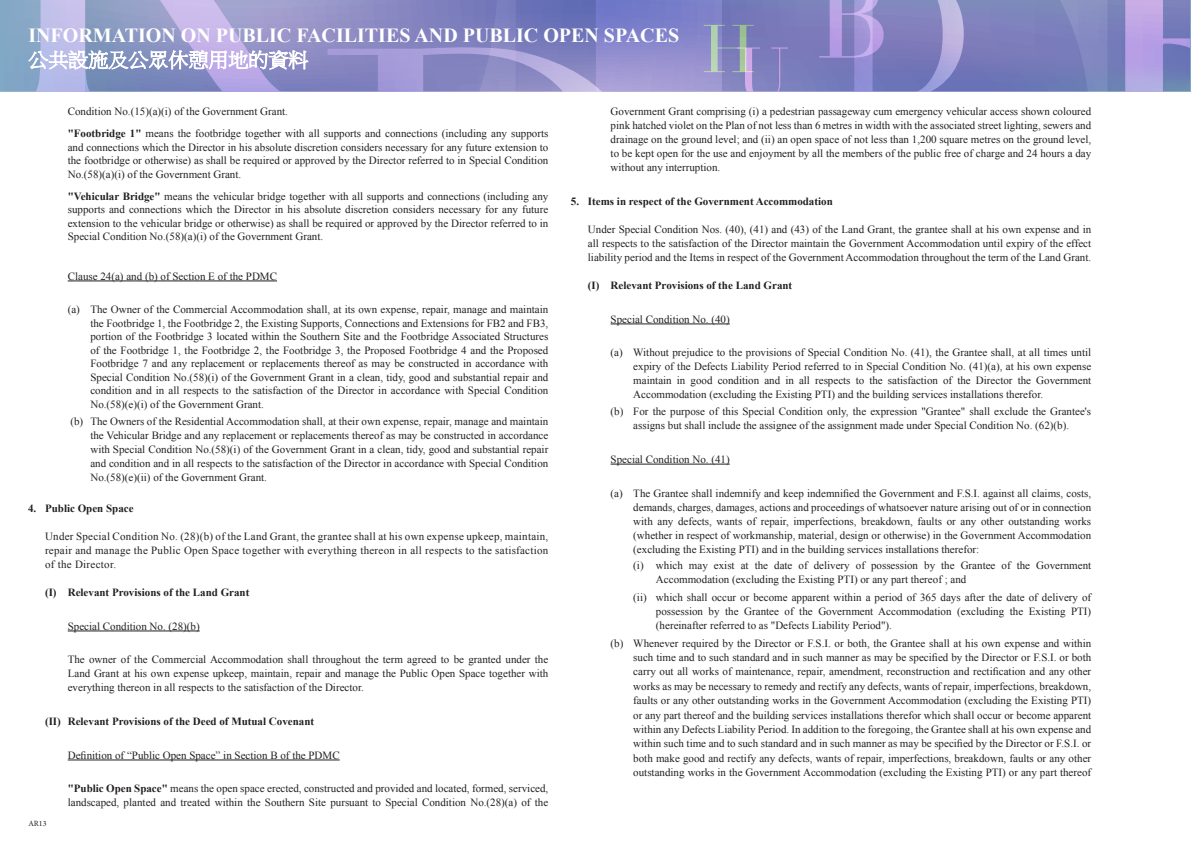
<style>
.page{position:relative;width:1191px;height:842px;background:#fff}
.page>*{position:absolute;margin:0;border:0;box-sizing:border-box;transform-origin:0 0}
.t1{font:700 20px "Times New Roman";color:#fff}
.Eng_lv_4__i_ii_iii{font:11px/14px "Times New Roman";color:#231f20;text-align:justify}
.Eng_lv3__abc{font:11px/14px "Times New Roman";color:#231f20;text-align:justify}
.Eng_Lv1__123{font:11px/14px "Times New Roman";letter-spacing:.015em;color:#231f20;text-align:justify}
.Eng_lv_5_I_II_III{font:11px/14.4px "Times New Roman";color:#231f20}
.Eng_lv3__abc-2{font:700 11px "Times New Roman";color:#231f20}
.Eng_Lv1__123-2{font:700 11px "Times New Roman";color:#231f20}
.t2{font:8px "Minion Pro";color:#231f20}
.s1{font-weight:700}
</style>
<div class="page">
<svg style="left:649px;top:0;width:428px;height:92px;background:#7d80bf"></svg>
<svg style="left:819px;top:0;width:144px;height:92px;background:#8b88c6"></svg>
<svg style="left:703px;top:25px;width:85px;height:67px;background:#8c8dbf"></svg>
<hr style="left:68px;top:281px;width:209px;height:1px;background:#231f20">
<hr style="left:68px;top:631px;width:132px;height:1px;background:#231f20">
<hr style="left:68px;top:760px;width:272px;height:1px;background:#231f20">
<hr style="left:610px;top:324px;width:120px;height:1px;background:#231f20">
<hr style="left:610px;top:464px;width:120px;height:1px;background:#231f20">
<svg style="left:0;top:0;width:649px;height:92px;background:#9597cb"></svg>
<svg style="left:1077px;top:0;width:114px;height:92px;background:#8e8ec9"></svg>
<h1 class="t1" style="left:28px;top:21px;width:652px">INFORMATION ON PUBLIC FACILITIES AND PUBLIC OPEN SPACES</h1>
<p class="Eng_lv3__abc" style="left:68px;top:105px;width:222px">Condition No.(15)(a)(i) of the Government Grant.</p>
<p class="Eng_lv3__abc" style="left:68px;top:127px;width:482px;line-height:13.5px"><span class="s1">"Footbridge 1"</span> means the footbridge together with all supports and connections (including any supports and connections which the Director in his absolute discretion considers necessary for any future extension to the footbridge or otherwise) as shall be required or approved by the Director referred to in Special Condition No.(58)(a)(i) of the Government Grant.</p>
<p class="Eng_lv3__abc" style="left:68px;top:189px;width:482px;line-height:13.5px"><span class="s1">"Vehicular Bridge"</span> means the vehicular bridge together with all supports and connections (including any supports and connections which the Director in his absolute discretion considers necessary for any future extension to the vehicular bridge or otherwise) as shall be required or approved by the Director referred to in Special Condition No.(58)(a)(i) of the Government Grant.</p>
<p class="Eng_lv_4__i_ii_iii" style="left:68px;top:269px;width:211px">Clause 24(a) and (b) of Section E of the PDMC</p>
<p class="Eng_lv_4__i_ii_iii" style="left:90px;top:303px;width:459px;line-height:13.6px;text-indent:-23px">(a) The Owner of the Commercial Accommodation shall, at its own expense, repair, manage and maintain the Footbridge 1, the Footbridge 2, the Existing Supports, Connections and Extensions for FB2 and FB3, portion of the Footbridge 3 located within the Southern Site and the Footbridge Associated Structures of the Footbridge 1, the Footbridge 2, the Footbridge 3, the Proposed Footbridge 4 and the Proposed Footbridge 7 and any replacement or replacements thereof as may be constructed in accordance with Special Condition No.(58)(i) of the Government Grant in a clean, tidy, good and substantial repair and condition and in all respects to the satisfaction of the Director in accordance with Special Condition No.(58)(e)(i) of the Government Grant.</p>
<p class="Eng_lv_4__i_ii_iii" style="left:90px;top:414px;width:459px;text-indent:-20px">(b) The Owners of the Residential Accommodation shall, at their own expense, repair, manage and maintain the Vehicular Bridge and any replacement or replacements thereof as may be constructed in accordance with Special Condition No.(58)(i) of the Government Grant in a clean, tidy, good and substantial repair and condition and in all respects to the satisfaction of the Director in accordance with Special Condition No.(58)(e)(ii) of the Government Grant.</p>
<p class="Eng_Lv1__123-2" style="left:28px;top:501px;width:107px">4. Public Open Space</p>
<p class="Eng_Lv1__123" style="left:45px;top:529px;width:505px">Under Special Condition No. (28)(b) of the Land Grant, the grantee shall at his own expense upkeep, maintain, repair and manage the Public Open Space together with everything thereon in all respects to the satisfaction of the Director.</p>
<p class="Eng_lv3__abc-2" style="left:45px;top:585px;width:206px">(I) Relevant Provisions of the Land Grant</p>
<p class="Eng_lv_4__i_ii_iii" style="left:68px;top:619px;width:133px">Special Condition No. (28)(b)</p>
<p class="Eng_lv3__abc" style="left:68px;top:653px;width:482px">The owner of the Commercial Accommodation shall throughout the term agreed to be granted under the Land Grant at his own expense upkeep, maintain, repair and manage the Public Open Space together with everything thereon in all respects to the satisfaction of the Director.</p>
<p class="Eng_lv3__abc-2" style="left:45px;top:714px;width:271px">(II) Relevant Provisions of the Deed of Mutual Covenant</p>
<p class="Eng_lv3__abc" style="left:68px;top:748px;width:273px">Definition of “Public Open Space” in Section B of the PDMC</p>
<p class="Eng_lv3__abc" style="left:68px;top:782px;width:482px"><span class="s1">"Public Open Space"</span> means the open space erected, constructed and provided and located, formed, serviced, landscaped, planted and treated within the Southern Site pursuant to Special Condition No.(28)(a) of the</p>
<p class="t2" style="left:28px;top:818px;width:20px">AR13</p>
<p class="Eng_lv3__abc" style="left:610px;top:105px;width:482px">Government Grant comprising (i) a pedestrian passageway cum emergency vehicular access shown coloured pink hatched violet on the Plan of not less than 6 metres in width with the associated street lighting, sewers and drainage on the ground level; and (ii) an open space of not less than 1,200 square metres on the ground level, to be kept open for the use and enjoyment by all the members of the public free of charge and 24 hours a day without any interruption.</p>
<p class="Eng_Lv1__123-2" style="left:571px;top:194px;width:263px">5. Items in respect of the Government Accommodation</p>
<p class="Eng_Lv1__123" style="left:588px;top:222px;width:505px">Under Special Condition Nos. (40), (41) and (43) of the Land Grant, the grantee shall at his own expense and in all respects to the satisfaction of the Director maintain the Government Accommodation until expiry of the effect liability period and the Items in respect of the Government Accommodation throughout the term of the Land Grant.</p>
<p class="Eng_lv3__abc-2" style="left:588px;top:278px;width:206px">(I) Relevant Provisions of the Land Grant</p>
<p class="Eng_lv_4__i_ii_iii" style="left:610px;top:312px;width:121px">Special Condition No. (40)</p>
<p class="Eng_lv_4__i_ii_iii" style="left:633px;top:346px;width:459px;text-indent:-23px">(a) Without prejudice to the provisions of Special Condition No. (41), the Grantee shall, at all times until expiry of the Defects Liability Period referred to in Special Condition No. (41)(a), at his own expense maintain in good condition and in all respects to the satisfaction of the Director the Government Accommodation (excluding the Existing PTI) and the building services installations therefor.</p>
<p class="Eng_lv_4__i_ii_iii" style="left:610px;top:404px;width:482px;text-align:center">(b) For the purpose of this Special Condition only, the expression "Grantee" shall exclude the Grantee's assigns but shall include the assignee of the assignment made under Special Condition No. (62)(b).</p>
<p class="Eng_lv_4__i_ii_iii" style="left:610px;top:452px;width:121px">Special Condition No. (41)</p>
<p class="Eng_lv_4__i_ii_iii" style="left:633px;top:486px;width:459px;text-indent:-23px">(a) The Grantee shall indemnify and keep indemnified the Government and F.S.I. against all claims, costs, demands, charges, damages, actions and proceedings of whatsoever nature arising out of or in connection with any defects, wants of repair, imperfections, breakdown, faults or any other outstanding works (whether in respect of workmanship, material, design or otherwise) in the Government Accommodation (excluding the Existing PTI) and in the building services installations therefor:</p>
<p class="Eng_lv_5_I_II_III" style="left:656px;top:559px;width:437px;line-height:14px;text-indent:-23px">(i) which may exist at the date of delivery of possession by the Grantee of the Government<br>Accommodation (excluding the Existing PTI) or any part thereof ; and</p>
<p class="Eng_lv_5_I_II_III" style="left:656px;top:590px;width:437px;text-align:justify;text-indent:-23px">(ii) which shall occur or become apparent within a period of 365 days after the date of delivery of possession by the Grantee of the Government Accommodation (excluding the Existing PTI) (hereinafter referred to as "Defects Liability Period").</p>
<p class="Eng_lv_4__i_ii_iii" style="left:633px;top:636px;width:459px;line-height:14.4px;text-indent:-23px">(b) Whenever required by the Director or F.S.I. or both, the Grantee shall at his own expense and within such time and to such standard and in such manner as may be specified by the Director or F.S.I. or both carry out all works of maintenance, repair, amendment, reconstruction and rectification and any other works as may be necessary to remedy and rectify any defects, wants of repair, imperfections, breakdown, faults or any other outstanding works in the Government Accommodation (excluding the Existing PTI) or any part thereof and the building services installations therefor which shall occur or become apparent within any Defects Liability Period. In addition to the foregoing, the Grantee shall at his own expense and within such time and to such standard and in such manner as may be specified by the Director or F.S.I. or both make good and rectify any defects, wants of repair, imperfections, breakdown, faults or any other outstanding works in the Government Accommodation (excluding the Existing PTI) or any part thereof</p>
</div>
